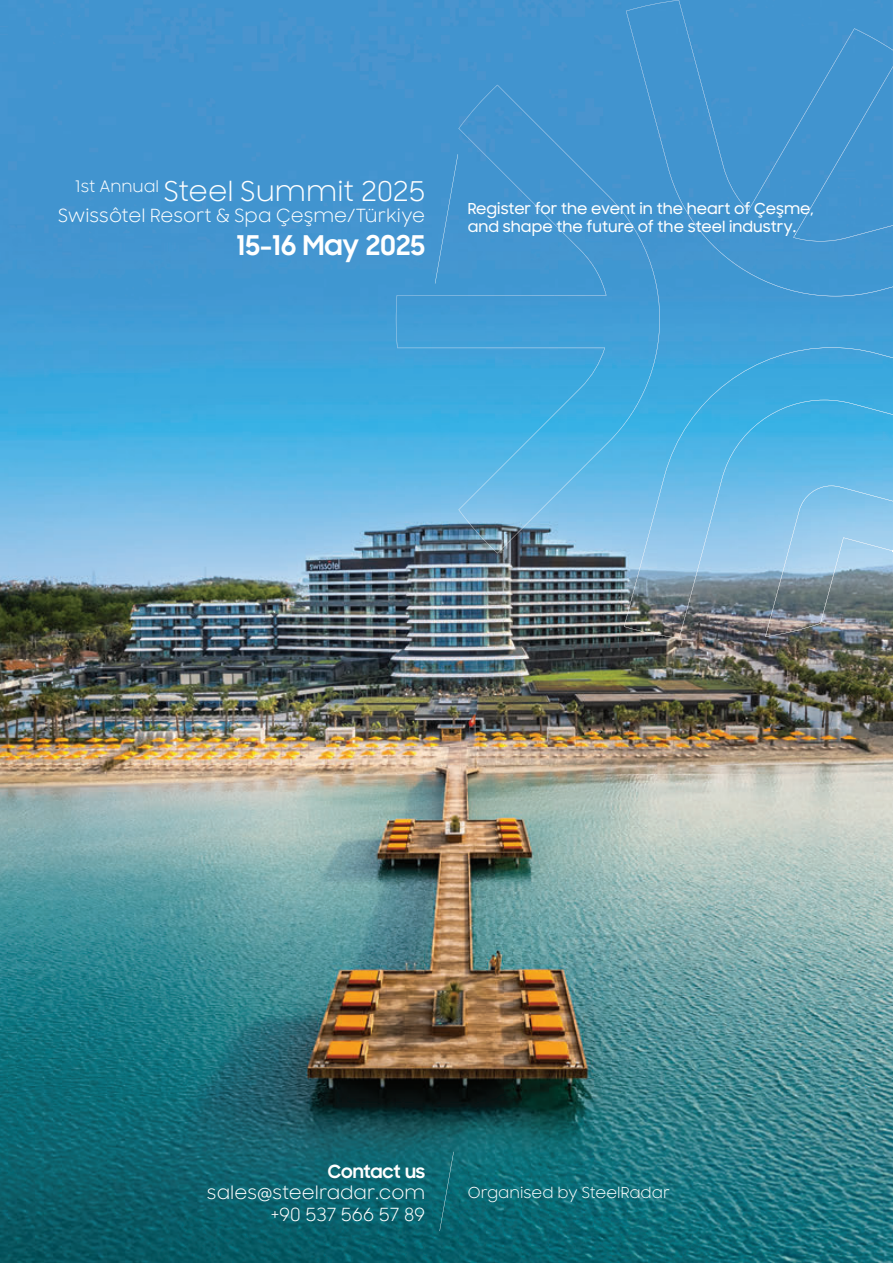
<style>
.page{position:relative;width:893px;height:1263px;background:#fff}
.page>*{position:absolute;margin:0;border:0;box-sizing:border-box;transform-origin:0 0}
.t1{font:27px "Samsung Sharp Sans";color:#fff}
.t2{font:700 27px "Samsung Sharp Sans";color:#fff}
.t3{font:18px/21.6px "Samsung Sharp Sans";color:#fff;text-align:right}
.t4{font:700 18px "Samsung Sharp Sans";letter-spacing:-.005em;color:#fff}
.t5{font:500 15px/18px "Samsung Sharp Sans";color:#fff}
.t6{font:15px "Samsung Sharp Sans";color:#fff}
</style>
<div class="page">
<img style="left:0;top:0;width:893px;height:1263px">
<div style="left:435px;top:154px;width:23px;height:130px;background:#4295cf"></div>
<div style="left:664px;top:347px;width:229px;height:53px;background:#3ca8de"></div>
<img style="left:624px;top:400px;width:269px;height:238px">
<div style="left:626px;top:0;width:107px;height:247px;background:#4194cf"></div>
<img style="left:839px;top:28px;width:54px;height:27px">
<img style="left:786px;top:53px;width:54px;height:93px">
<div style="left:732px;top:145px;width:54px;height:144px;background:#4195cf"></div>
<img style="left:714px;top:247px;width:19px;height:16px">
<img style="left:786px;top:289px;width:94px;height:7px">
<img style="left:681px;top:202px;width:72px;height:17px">
<img style="left:692px;top:220px;width:13px;height:16px">
<div style="left:793px;top:66px;width:100px;height:175px;background:#4194cf"></div>
<img style="left:804px;top:203px;width:9px;height:16px">
<svg style="left:880px;top:287px;width:13px;height:3px"></svg>
<img style="left:458px;top:85px;width:97px;height:104px">
<img style="left:554px;top:142px;width:53px;height:355px">
<img style="left:518px;top:188px;width:33px;height:32px">
<img style="left:607px;top:194px;width:53px;height:250px">
<div style="left:396px;top:295px;width:159px;height:53px;background:#429dd6"></div>
<img style="left:501px;top:413px;width:54px;height:137px">
<img style="left:458px;top:466px;width:44px;height:87px">
<div style="left:532px;top:202px;width:96px;height:17px;background:#4194cf"></div>
<img style="left:550px;top:220px;width:89px;height:16px">
<svg style="left:439px;top:1152px;width:15px;height:79px"></svg>
<h1 class="t1" style="left:76px;top:172px;width:351px"><sup>1st</sup> <sup>Annual</sup> Steel Summit 2025</h1>
<p class="t3" style="left:58px;top:204px;width:369px">Swissôtel Resort &amp; Spa Çeşme/Türkiye</p>
<h1 class="t2" style="left:237px;top:225px;width:190px">15-16 May 2025</h1>
<p class="t5" style="left:468px;top:199px;width:347px">Register for the event in the heart of Çeşme, and shape the future of the steel industry.</p>
<p class="t4" style="left:328px;top:1158px;width:99px">Contact us</p>
<p class="t3" style="left:207px;top:1181px;width:220px">sales@steelradar.com +90 537 566 57 89</p>
<p class="t6" style="left:468px;top:1182px;width:204px">Organised by SteelRadar</p>
</div>
